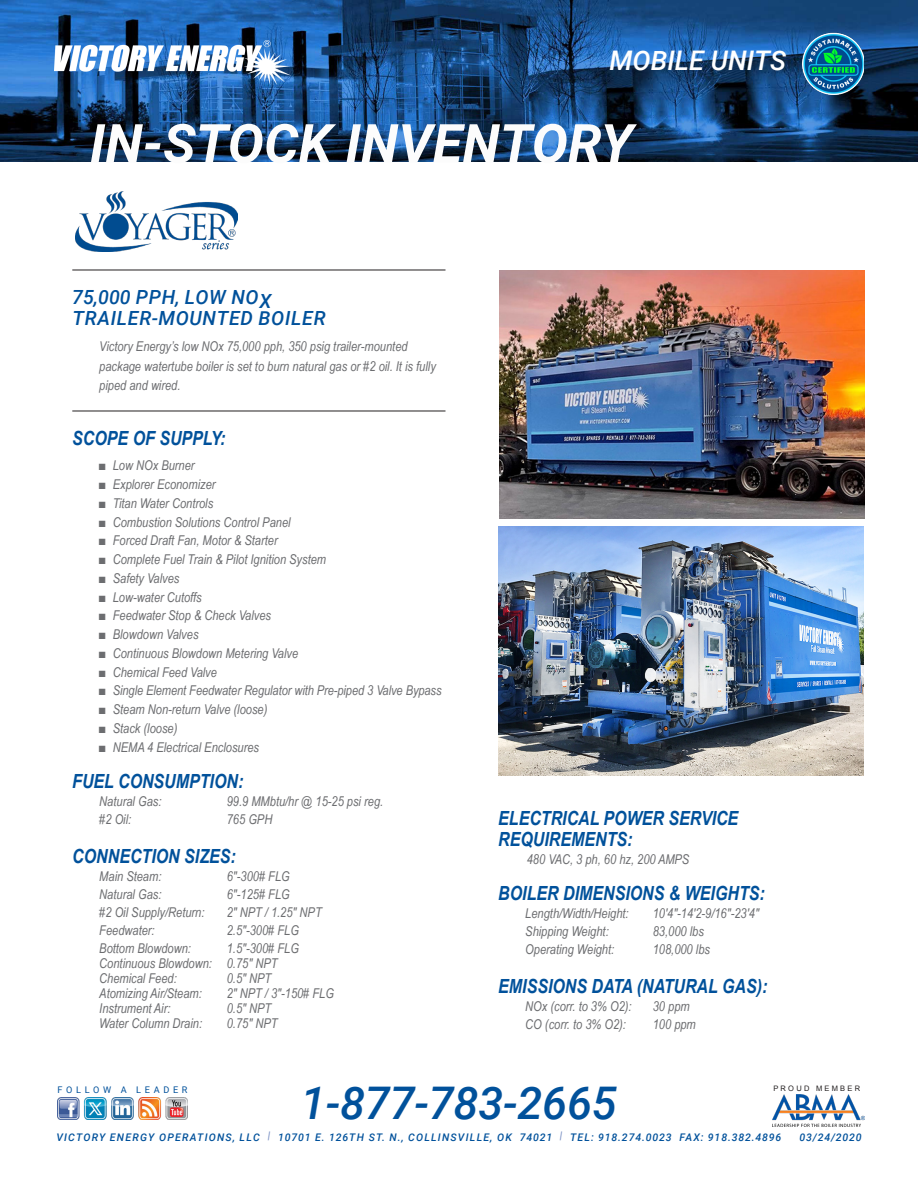
<style>
.page{position:relative;width:918px;height:1188px;background:#fff}
.page>*{position:absolute;margin:0;border:0;box-sizing:border-box;transform-origin:0 0}
.t1{font:italic 700 54px "Roboto";color:#fcfcfc}
.t2{font:italic 500 45px "Roboto";letter-spacing:-.005em;color:#01519b}
.t3{font:italic 500 27px "Roboto";color:#fff}
.t4{font:italic 700 19.5px/21px "Arial Narrow";color:#01519b}
.t5{font:italic 500 19.5px/21px "Roboto";letter-spacing:.035em;color:#01519b}
.t6{font:italic 13.5px/19.5px "Arial Narrow";color:#6c6d70}
.t7{font:italic 500 10.5px "Roboto";letter-spacing:.11em;color:#01519b}
.t8{font:9.15px "Roboto";letter-spacing:.4em;color:#01519b}
.t9{font:7.5px "Arial";letter-spacing:.3em;color:#231f20}
.s1{color:#7b91c4}
</style>
<div class="page">
<img style="left:0;top:0;width:918px;height:162px">
<img style="left:54px;top:40px;width:237px;height:45px">
<img style="left:772px;top:1094px;width:92px;height:32px">
<img style="left:58px;top:1097px;width:129px;height:22px">
<img style="left:803px;top:31px;width:61px;height:63px">
<img style="left:75px;top:192px;width:163px;height:60px">
<hr style="left:72px;top:270px;width:374px;height:1px;background:#231f20">
<hr style="left:72px;top:411px;width:374px;height:1px;background:#231f20">
<img style="left:500px;top:270px;width:365px;height:248px">
<img style="left:498px;top:527px;width:365px;height:248px">
<p class="t3" style="left:609px;top:42px;width:178px">MOBILE UNITS</p>
<h1 class="t1" style="left:90px;top:106px;width:545px">IN-STOCK INVENTORY</h1>
<p class="t5" style="left:72px;top:286px;width:255px">75,000 PPH, LOW NOX<br>TRAILER-MOUNTED BOILER</p>
<p class="t6" style="left:99px;top:336px;width:338px">Victory Energy’s low NOx 75,000 pph, 350 psig trailer-mounted package watertube boiler is set to burn natural gas or #2 oil. It is fully piped and wired.</p>
<p class="t4" style="left:72px;top:427px;width:155px">SCOPE OF SUPPLY:</p>
<p class="t6" style="left:99px;top:456px;width:97px">■ Low NOx Burner</p>
<p class="t6" style="left:99px;top:474px;width:118px">■ Explorer Economizer</p>
<p class="t6" style="left:99px;top:493px;width:116px">■ Titan Water Controls</p>
<p class="t6" style="left:99px;top:512px;width:193px">■ Combustion Solutions Control Panel</p>
<p class="t6" style="left:99px;top:531px;width:180px">■ Forced Draft Fan, Motor &amp; Starter</p>
<p class="t6" style="left:99px;top:549px;width:228px">■ Complete Fuel Train &amp; Pilot Ignition System</p>
<p class="t6" style="left:99px;top:568px;width:82px">■ Safety Valves</p>
<p class="t6" style="left:99px;top:587px;width:104px">■ Low-water Cutoffs</p>
<p class="t6" style="left:99px;top:606px;width:173px">■ Feedwater Stop &amp; Check Valves</p>
<p class="t6" style="left:99px;top:624px;width:101px">■ Blowdown Valves</p>
<p class="t6" style="left:99px;top:643px;width:200px">■ Continuous Blowdown Metering Valve</p>
<p class="t6" style="left:99px;top:662px;width:119px">■ Chemical Feed Valve</p>
<p class="t6" style="left:99px;top:681px;width:344px">■ Single Element Feedwater Regulator with Pre-piped 3 Valve Bypass</p>
<p class="t6" style="left:99px;top:699px;width:170px">■ Steam Non-return Valve (loose)</p>
<p class="t6" style="left:99px;top:718px;width:80px">■ Stack (loose)</p>
<p class="t6" style="left:99px;top:737px;width:161px">■ NEMA 4 Electrical Enclosures</p>
<p class="t4" style="left:72px;top:769px;width:173px">FUEL CONSUMPTION:</p>
<p class="t6" style="left:99px;top:791px;width:64px">Natural Gas:</p>
<p class="t6" style="left:227px;top:791px;width:158px">99.9 MMbtu/hr @ 15-25 psi reg.</p>
<p class="t6" style="left:99px;top:809px;width:33px">#2 Oil:</p>
<p class="t6" style="left:227px;top:809px;width:47px">765 GPH</p>
<p class="t4" style="left:72px;top:844px;width:165px">CONNECTION SIZES:</p>
<p class="t6" style="left:99px;top:866px;width:64px">Main Steam:</p>
<p class="t6" style="left:227px;top:866px;width:65px">6"-300# FLG</p>
<p class="t6" style="left:99px;top:884px;width:64px">Natural Gas:</p>
<p class="t6" style="left:227px;top:884px;width:65px">6"-125# FLG</p>
<p class="t6" style="left:99px;top:902px;width:107px">#2 Oil Supply/Return:</p>
<p class="t6" style="left:227px;top:902px;width:96px">2" NPT / 1.25" NPT</p>
<p class="t6" style="left:99px;top:920px;width:57px">Feedwater:</p>
<p class="t6" style="left:227px;top:920px;width:74px">2.5"-300# FLG</p>
<p class="t6" style="left:99px;top:938px;width:93px">Bottom Blowdown:</p>
<p class="t6" style="left:227px;top:938px;width:74px">1.5"-300# FLG</p>
<p class="t6" style="left:99px;top:953px;width:180px">Continuous Blowdown: 0.75" NPT</p>
<p class="t6" style="left:99px;top:968px;width:79px">Chemical Feed:</p>
<p class="t6" style="left:227px;top:968px;width:46px">0.5" NPT</p>
<p class="t6" style="left:99px;top:983px;width:104px">Atomizing Air/Steam:</p>
<p class="t6" style="left:227px;top:983px;width:109px">2" NPT / 3"-150# FLG</p>
<p class="t6" style="left:99px;top:998px;width:73px">Instrument Air:</p>
<p class="t6" style="left:227px;top:998px;width:46px">0.5" NPT</p>
<p class="t6" style="left:99px;top:1013px;width:104px">Water Column Drain:</p>
<p class="t6" style="left:227px;top:1013px;width:52px">0.75" NPT</p>
<p class="t4" style="left:498px;top:807px;width:242px">ELECTRICAL POWER SERVICE<br>REQUIREMENTS:</p>
<p class="t6" style="left:527px;top:849px;width:164px">480 VAC, 3 ph, 60 hz, 200 AMPS</p>
<p class="t4" style="left:498px;top:882px;width:268px">BOILER DIMENSIONS &amp; WEIGHTS:</p>
<p class="t6" style="left:525px;top:903px;width:105px">Length/Width/Height:</p>
<p class="t6" style="left:653px;top:903px;width:108px">10'4"-14'2-9/16"-23'4"</p>
<p class="t6" style="left:525px;top:921px;width:85px">Shipping Weight:</p>
<p class="t6" style="left:653px;top:921px;width:53px">83,000 lbs</p>
<p class="t6" style="left:525px;top:939px;width:90px">Operating Weight:</p>
<p class="t6" style="left:653px;top:939px;width:59px">108,000 lbs</p>
<p class="t4" style="left:498px;top:975px;width:271px">EMISSIONS DATA (NATURAL GAS):</p>
<p class="t6" style="left:525px;top:996px;width:108px">NOx (corr. to 3% O2):</p>
<p class="t6" style="left:653px;top:996px;width:38px">30 ppm</p>
<p class="t6" style="left:525px;top:1014px;width:102px">CO (corr. to 3% O2):</p>
<p class="t6" style="left:653px;top:1014px;width:45px">100 ppm</p>
<p class="t8" style="left:58px;top:1083px;width:131px">FOLLOW A LEADER</p>
<p class="t9" style="left:773px;top:1083px;width:88px">PROUD MEMBER</p>
<h2 class="t2" style="left:301px;top:1072px;width:317px">1-877-783-2665</h2>
<p class="t7" style="left:56px;top:1130px;width:727px">VICTORY ENERGY OPERATIONS, LLC <span class="s1">|</span> 10701 E. 126TH ST. N., COLLINSVILLE, OK 74021 <span class="s1">|</span> TEL: 918.274.0023 FAX: 918.382.4896</p>
<p class="t7" style="left:799px;top:1130px;width:64px">03/24/2020</p>
</div>
